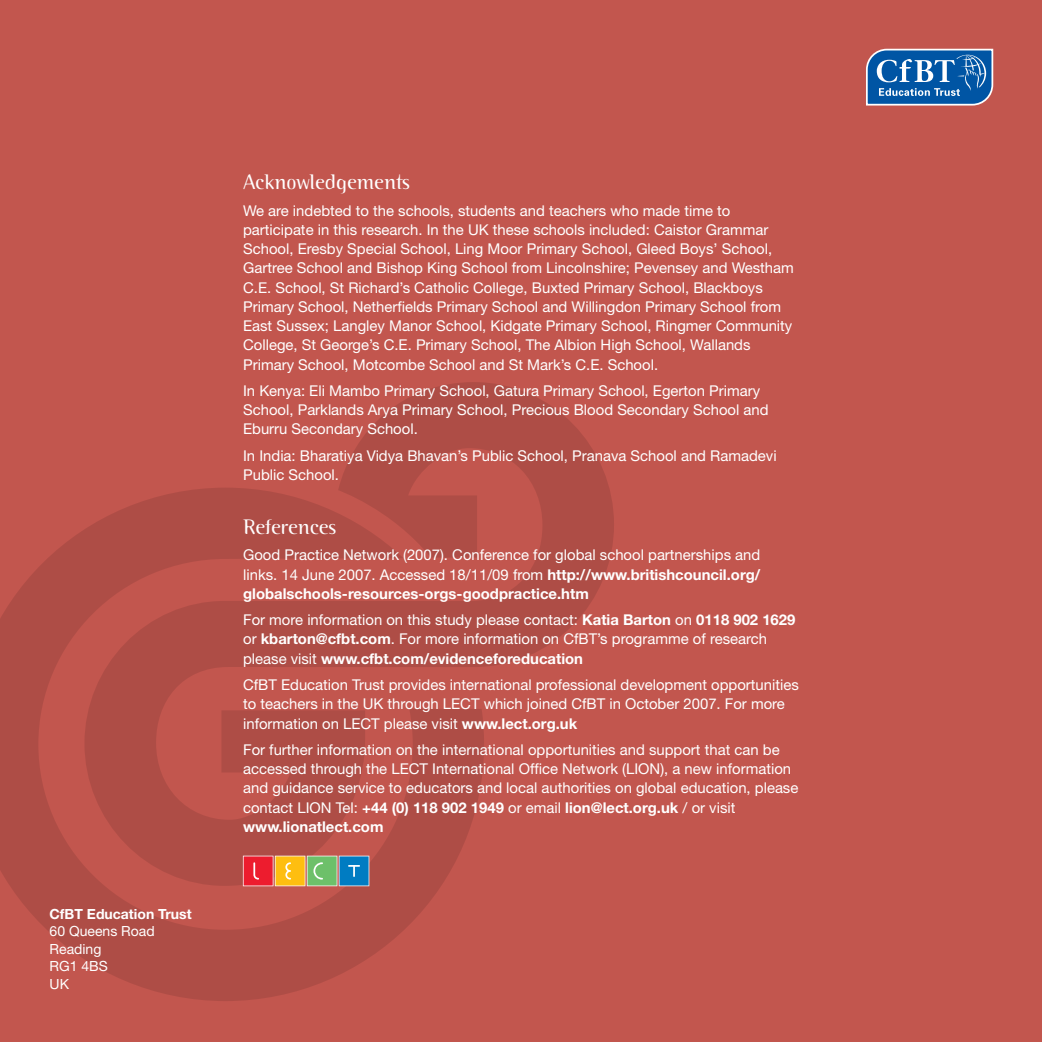
<style>
.page{position:relative;width:1042px;height:1042px;background:#c2564e}
.page>*{position:absolute;margin:0;border:0;box-sizing:border-box;transform-origin:0 0}
.t1{font:300 21px "Binary ITC";color:#fff}
.t2{font:300 21px "Binary ITC";letter-spacing:-.02em;color:#fff}
.t3{font:14.88px/19.2px "Helvetica Neue LT";color:#fff}
.t4{font:14px/17.5px "Helvetica Neue LT";color:#fff}
.t5{font:700 14px "Helvetica Neue LT";color:#fff}
.s1{font-weight:700}
</style>
<div class="page">
<svg style="left:0;top:530px;width:441px;height:471px;fill:#ae4d46"></svg>
<svg style="left:84px;top:382px;width:530px;height:504px"></svg>
<svg style="left:866px;top:48px;width:128px;height:58px;background:#417ab3"></svg>
<svg style="left:243px;top:856px;width:30px;height:30px"></svg>
<svg style="left:275px;top:885px;width:30px;height:1px"></svg>
<svg style="left:307px;top:885px;width:30px;height:1px"></svg>
<svg style="left:339px;top:856px;width:30px;height:30px"></svg>
<svg style="left:244px;top:856px;width:124px;height:29px;background:#a18e68"></svg>
<p class="t5" style="left:50px;top:905px;width:144px">CfBT Education Trust</p>
<p class="t4" style="left:50px;top:922px;width:107px">60 Queens Road<br>Reading<br>RG1 4BS<br>UK</p>
<h1 class="t1" style="left:243px;top:170px;width:168px">Acknowledgements</h1>
<p class="t3" style="left:243px;top:200px;width:552px">We are indebted to the schools, students and teachers who made time to participate in this research. In the UK these schools included: Caistor Grammar School, Eresby Special School, Ling Moor Primary School, Gleed Boys’ School, Gartree School and Bishop King School from Lincolnshire; Pevensey and Westham C.E. School, St Richard’s Catholic College, Buxted Primary School, Blackboys Primary School, Netherfields Primary School and Willingdon Primary School from East Sussex; Langley Manor School, Kidgate Primary School, Ringmer Community College, St George’s C.E. Primary School, The Albion High School, Wallands Primary School, Motcombe School and St Mark’s C.E. School.</p>
<p class="t3" style="left:243px;top:381px;width:527px">In Kenya: Eli Mambo Primary School, Gatura Primary School, Egerton Primary<br>School, Parklands Arya Primary School, Precious Blood Secondary School and<br>Eburru Secondary School.</p>
<p class="t3" style="left:243px;top:445px;width:535px">In India: Bharatiya Vidya Bhavan’s Public School, Pranava School and Ramadevi<br>Public School.</p>
<h1 class="t2" style="left:243px;top:515px;width:95px">References</h1>
<p class="t3" style="left:243px;top:545px;width:519px;text-align:justify">Good Practice Network (2007). Conference for global school partnerships and links. 14 June 2007. Accessed 18/11/09 from <span class="s1">http://www.britishcouncil.org/ globalschools-resources-orgs-goodpractice.htm</span></p>
<p class="t3" style="left:243px;top:610px;width:554px">For more information on this study please contact: <span class="s1">Katia Barton</span> on <span class="s1">0118 902 1629 </span>or <span class="s1">kbarton@cfbt.com</span>. For more information on CfBT’s programme of research please visit <span class="s1">www.cfbt.com/evidenceforeducation</span></p>
<p class="t3" style="left:243px;top:675px;width:557px">CfBT Education Trust provides international professional development opportunities to teachers in the UK through LECT which joined CfBT in October 2007. For more information on LECT please visit <span class="s1">www.lect.org.uk</span></p>
<p class="t3" style="left:243px;top:739px;width:557px">For further information on the international opportunities and support that can be accessed through the LECT International Office Network (LION), a new information and guidance service to educators and local authorities on global education, please contact LION Tel: <span class="s1">+44 (0) 118 902 1949</span> or email <span class="s1">lion@lect.org.uk</span> / or visit <span class="s1">www.lionatlect.com</span></p>
</div>
